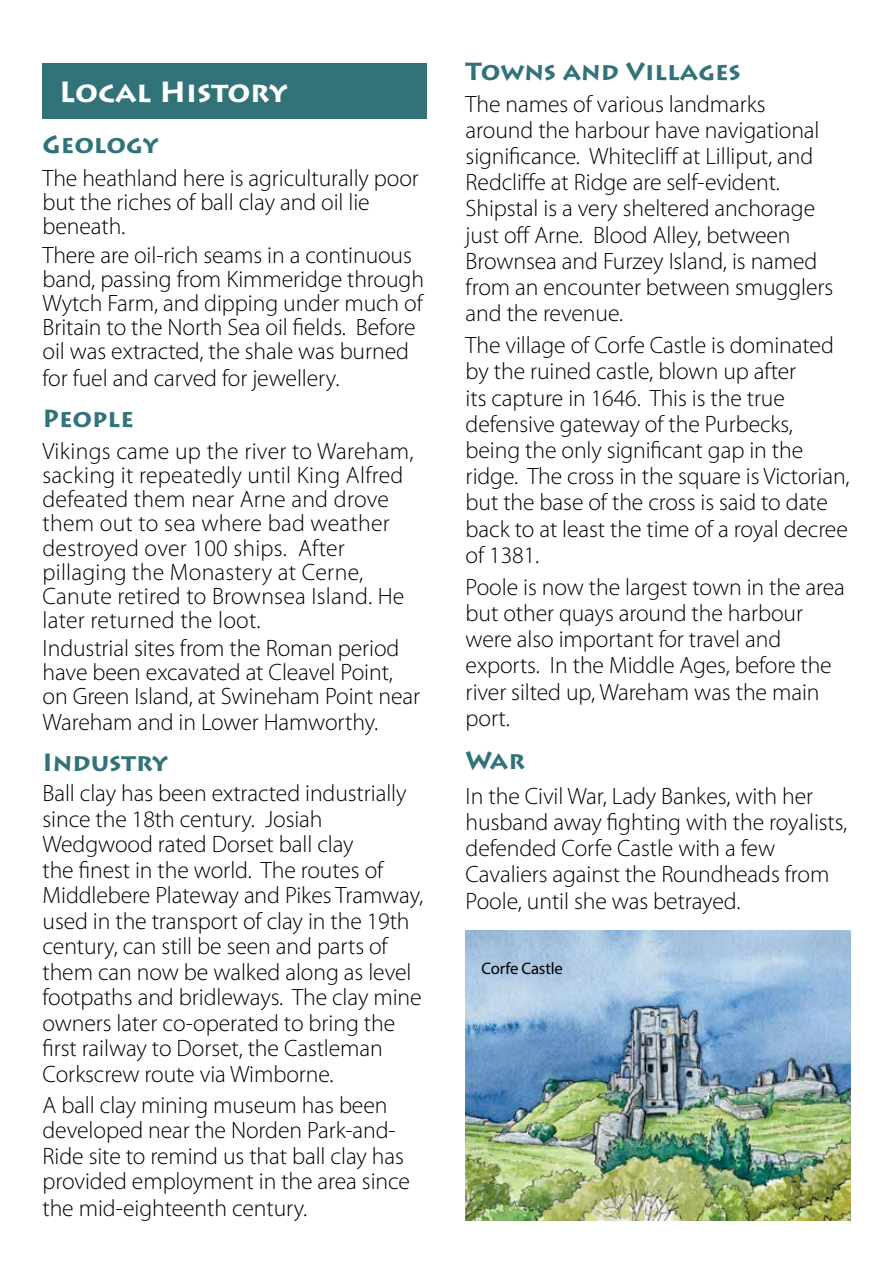
<style>
.page{position:relative;width:893px;height:1263px;background:#fff}
.page>*{position:absolute;margin:0;border:0;box-sizing:border-box;transform-origin:0 0}
.t1{font:700 28.8px "Lithos Pro";color:#fff}
.t2{font:700 24.75px "Lithos Pro";color:#32737a}
.t3{font:300 23.7px/26.2px "Myriad Pro";letter-spacing:-.005em;color:#000}
.t4{font:16.65px "Myriad Pro";letter-spacing:-.01em;color:#000}
</style>
<div class="page">
<div style="left:43px;top:64px;width:384px;height:55px;background:#32737a"></div>
<img style="left:466px;top:930px;width:384px;height:290px">
<p class="t1" style="left:59px;top:75px;width:230px">Local History</p>
<p class="t2" style="left:43px;top:130px;width:117px">Geology</p>
<p class="t3" style="left:43px;top:165px;width:378px;line-height:24px">The heathland here is agriculturally poor but the riches of ball clay and oil lie beneath.</p>
<p class="t3" style="left:43px;top:243px;width:383px;line-height:24px">There are oil-rich seams in a continuous band, passing from Kimmeridge through Wytch Farm, and dipping under much of Britain to the North Sea oil fields. Before oil was extracted, the shale was burned</p>
<p class="t3" style="left:43px;top:364px;width:298px">for fuel and carved for jewellery.</p>
<p class="t2" style="left:43px;top:403px;width:93px">People</p>
<p class="t3" style="left:43px;top:439px;width:372px;line-height:24px">Vikings came up the river to Wareham, sacking it repeatedly until King Alfred defeated them near Arne and drove them out to sea where bad weather destroyed over 100 ships. After pillaging the Monastery at Cerne, Canute retired to Brownsea Island. He later returned the loot.</p>
<p class="t3" style="left:43px;top:636px;width:379px;line-height:24px">Industrial sites from the Roman period have been excavated at Cleavel Point, on Green Island, at Swineham Point near</p>
<p class="t3" style="left:43px;top:709px;width:337px">Wareham and in Lower Hamworthy.</p>
<p class="t2" style="left:43px;top:748px;width:127px">Industry</p>
<p class="t3" style="left:43px;top:780px;width:382px;line-height:25.5px">Ball clay has been extracted industrially since the 18th century. Josiah Wedgwood rated Dorset ball clay<br>the finest in the world. The routes of Middlebere Plateway and Pikes Tramway, used in the transport of clay in the 19th century, can still be seen and parts of them can now be walked along as level footpaths and bridleways. The clay mine owners later co-operated to bring the first railway to Dorset, the Castleman Corkscrew route via Wimborne.</p>
<p class="t3" style="left:43px;top:1092px;width:369px;line-height:25.7px">A ball clay mining museum has been developed near the Norden Park-and-Ride site to remind us that ball clay has provided employment in the area since the mid-eighteenth century.</p>
<p class="t2" style="left:466px;top:56px;width:277px">Towns and Villages</p>
<p class="t3" style="left:466px;top:90px;width:369px">The names of various landmarks around the harbour have navigational significance. Whitecliff at Lilliput, and Redcliffe at Ridge are self-evident.<br>Shipstal is a very sheltered anchorage just off Arne. Blood Alley, between Brownsea and Furzey Island, is named from an encounter between smugglers and the revenue.</p>
<p class="t3" style="left:466px;top:332px;width:386px">The village of Corfe Castle is dominated by the ruined castle, blown up after<br>its capture in 1646. This is the true defensive gateway of the Purbecks, being the only significant gap in the ridge. The cross in the square is Victorian, but the base of the cross is said to date back to at least the time of a royal decree of 1381.</p>
<p class="t3" style="left:466px;top:574px;width:381px">Poole is now the largest town in the area but other quays around the harbour were also important for travel and exports. In the Middle Ages, before the river silted up, Wareham was the main port.</p>
<p class="t2" style="left:466px;top:745px;width:61px">War</p>
<p class="t3" style="left:466px;top:782px;width:383px">In the Civil War, Lady Bankes, with her husband away fighting with the royalists, defended Corfe Castle with a few Cavaliers against the Roundheads from Poole, until she was betrayed.</p>
<p class="t4" style="left:481px;top:958px;width:83px">Corfe Castle</p>
</div>
